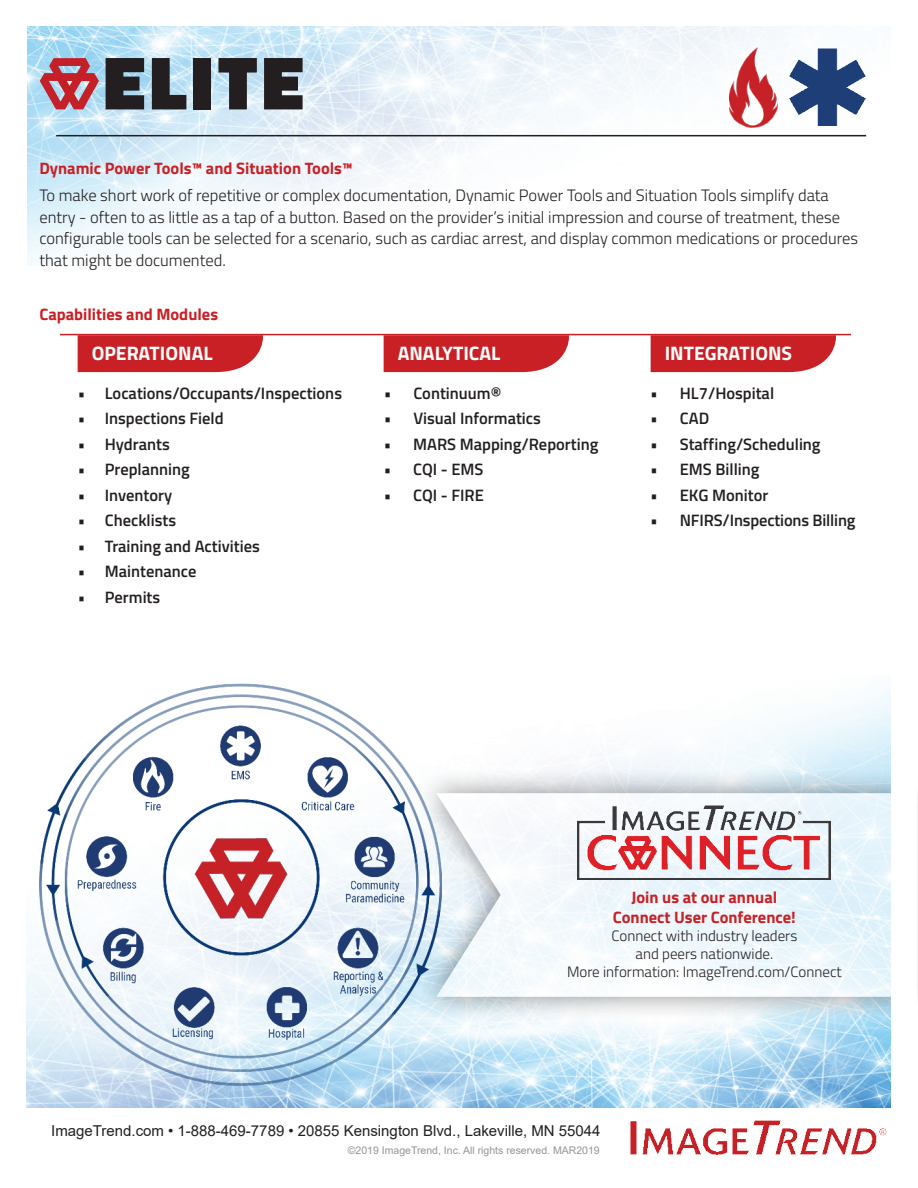
<style>
.page{position:relative;width:918px;height:1188px;background:#fff}
.page>*{position:absolute;margin:0;border:0;box-sizing:border-box;transform-origin:0 0}
.Body_Copy{font:700 19.5px "Titillium Web";color:#fff}
.Body_Copy-2{font:300 16.5px/21.6px "Titillium Web";color:#231f20}
.t1{font:600 16.5px "Titillium Web";color:#231f20}
.Body_Copy-3{font:700 16.5px "Titillium Web";color:#c92026}
.t2{font:300 15px "Titillium Web";color:#231f20}
.t3{font:15px "Arial";color:#231f20}
.t4{font:10.5px "Arial";color:#939598}
.s1{font-weight:300}
</style>
<div class="page">
<img style="left:630px;top:1120px;width:257px;height:36px">
<hr style="left:60px;top:334px;width:791px;height:1px;background:#c92026">
<svg style="left:651px;top:335px;width:185px;height:37px;background:#cb2b31"></svg>
<svg style="left:384px;top:335px;width:185px;height:37px;background:#cb2b31"></svg>
<svg style="left:78px;top:335px;width:185px;height:37px;background:#cb2b31"></svg>
<img style="left:27px;top:27px;width:840px;height:239px">
<img style="left:27px;top:692px;width:864px;height:415px">
<hr style="left:56px;top:135px;width:810px;height:1px;background:#231f20">
<svg style="left:40px;top:58px;width:59px;height:51px;background:#bb707e"></svg>
<svg style="left:106px;top:58px;width:38px;height:51px;background:#34363a"></svg>
<svg style="left:152px;top:58px;width:34px;height:51px;background:#58626a"></svg>
<div style="left:194px;top:58px;width:17px;height:51px;background:#231f20"></div>
<svg style="left:218px;top:58px;width:39px;height:51px;background:#666d74"></svg>
<svg style="left:264px;top:58px;width:39px;height:51px;background:#3c3b3d"></svg>
<div style="left:415px;top:768px;width:503px;height:254px;background:#231f20;opacity:.75"></div>
<svg style="left:454px;top:793px;width:438px;height:204px;fill:#f2f8fc"></svg>
<img style="left:578px;top:805px;width:252px;height:75px">
<div style="left:892px;top:755px;width:25px;height:288px;background:#fff"></div>
<img style="left:26px;top:683px;width:428px;height:409px">
<img style="left:789px;top:48px;width:77px;height:78px">
<img style="left:730px;top:48px;width:47px;height:79px">
<p class="Body_Copy-3" style="left:39px;top:156px;width:315px">Dynamic Power Tools™ and Situation Tools™</p>
<p class="Body_Copy-2" style="left:39px;top:184px;width:820px">To make short work of repetitive or complex documentation, Dynamic Power Tools and Situation Tools simplify data entry - often to as little as a tap of a button. Based on the provider’s initial impression and course of treatment, these configurable tools can be selected for a scenario, such as cardiac arrest, and display common medications or procedures that might be documented.</p>
<p class="Body_Copy-3" style="left:39px;top:301px;width:180px">Capabilities and Modules</p>
<p class="Body_Copy" style="left:92px;top:338px;width:122px">OPERATIONAL</p>
<p class="Body_Copy" style="left:398px;top:338px;width:104px">ANALYTICAL</p>
<p class="Body_Copy" style="left:665px;top:338px;width:129px">INTEGRATIONS</p>
<p class="t1" style="left:78px;top:380px;width:266px">• Locations/Occupants/Inspections</p>
<p class="t1" style="left:384px;top:380px;width:119px"><span class="s1">•</span> Continuum®</p>
<p class="t1" style="left:650px;top:380px;width:126px"><span class="s1">•</span> HL7/Hospital</p>
<p class="t1" style="left:78px;top:406px;width:147px">• Inspections Field</p>
<p class="t1" style="left:384px;top:406px;width:159px"><span class="s1">•</span> Visual Informatics</p>
<p class="t1" style="left:650px;top:406px;width:61px"><span class="s1">•</span> CAD</p>
<p class="t1" style="left:78px;top:431px;width:94px">• Hydrants</p>
<p class="t1" style="left:384px;top:431px;width:216px">• MARS Mapping/Reporting</p>
<p class="t1" style="left:650px;top:431px;width:172px"><span class="s1">•</span> Staffing/Scheduling</p>
<p class="t1" style="left:78px;top:457px;width:114px">• Preplanning</p>
<p class="t1" style="left:384px;top:457px;width:101px">• CQI - EMS</p>
<p class="t1" style="left:650px;top:457px;width:111px"><span class="s1">•</span> EMS Billing</p>
<p class="t1" style="left:78px;top:482px;width:96px">• Inventory</p>
<p class="t1" style="left:384px;top:482px;width:102px">• CQI - FIRE</p>
<p class="t1" style="left:650px;top:482px;width:120px"><span class="s1">•</span> EKG Monitor</p>
<p class="t1" style="left:78px;top:508px;width:100px">• Checklists</p>
<p class="t1" style="left:650px;top:508px;width:207px"><span class="s1">•</span> NFIRS/Inspections Billing</p>
<p class="t1" style="left:78px;top:533px;width:184px">• Training and Activities</p>
<p class="t1" style="left:78px;top:559px;width:120px">• Maintenance</p>
<p class="t1" style="left:78px;top:584px;width:84px">• Permits</p>
<p class="Body_Copy-3" style="left:632px;top:885px;width:147px">Join us at our annual</p>
<p class="Body_Copy-3" style="left:613px;top:904px;width:184px">Connect User Conference!</p>
<p class="t2" style="left:611px;top:925px;width:187px">Connect with industry leaders</p>
<p class="t2" style="left:636px;top:943px;width:139px">and peers nationwide.</p>
<p class="t2" style="left:567px;top:961px;width:276px">More information: ImageTrend.com/Connect</p>
<p class="t3" style="left:51px;top:1120px;width:551px">ImageTrend.com • 1-888-469-7789 • 20855 Kensington Blvd., Lakeville, MN 55044</p>
<p class="t4" style="left:348px;top:1143px;width:253px">©2019 ImageTrend, Inc. All rights reserved. MAR2019</p>
</div>
